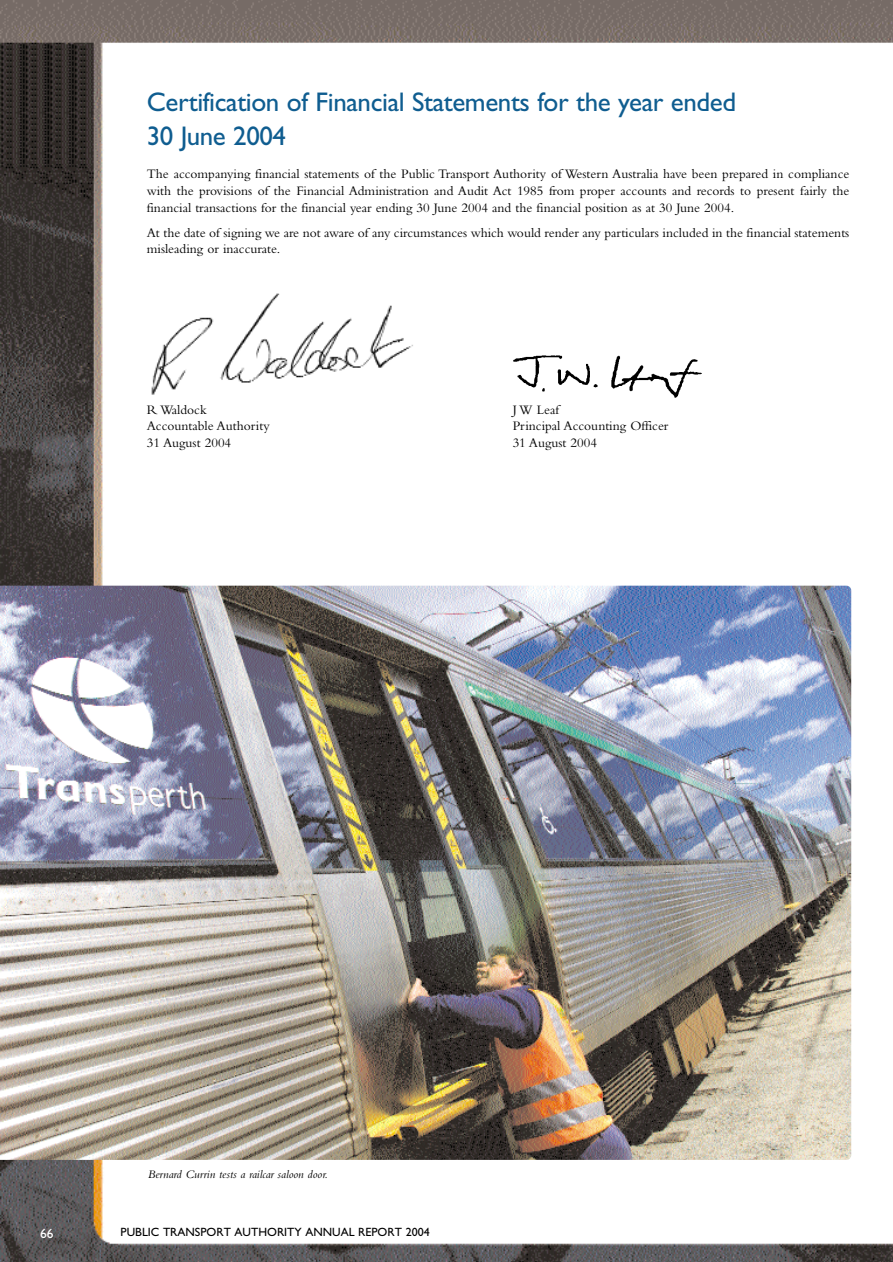
<style>
.page{position:relative;width:893px;height:1262px;background:#fff}
.page>*{position:absolute;margin:0;border:0;box-sizing:border-box;transform-origin:0 0}
.t1{font:27px/34.5px "Gill Sans";letter-spacing:-.015em;color:#0f5d90}
.t2{font:13.5px/16.5px "Bembo";color:#000;text-align:justify}
.t3{font:13.5px "Gill Sans";color:#fff}
.t4{font:500 12px "Gill Sans";color:#000}
.t5{font:italic 12px "Bembo";color:#000}
</style>
<div class="page">
<img style="left:0;top:0;width:881px;height:1261px">
<img style="left:881px;top:0;width:11px;height:1261px">
<img style="left:0;top:585px;width:851px;height:574px">
<img style="left:148px;top:291px;width:266px;height:104px">
<img style="left:511px;top:341px;width:195px;height:62px">
<h1 class="t1" style="left:147px;top:87px;width:591px">Certification of Financial Statements for the year ended<br>30 June 2004</h1>
<p class="t2" style="left:147px;top:167px;width:704px">The accompanying financial statements of the Public Transport Authority of Western Australia have been prepared in compliance with the provisions of the Financial Administration and Audit Act 1985 from proper accounts and records to present fairly the financial transactions for the financial year ending 30 June 2004 and the financial position as at 30 June 2004.</p>
<p class="t2" style="left:147px;top:225px;width:704px">At the date of signing we are not aware of any circumstances which would render any particulars included in the financial statements misleading or inaccurate.</p>
<p class="t2" style="left:147px;top:402px;width:61px">R Waldock</p>
<p class="t2" style="left:512px;top:402px;width:48px">J W Leaf</p>
<p class="t2" style="left:147px;top:419px;width:124px">Accountable Authority</p>
<p class="t2" style="left:512px;top:419px;width:157px">Principal Accounting Officer</p>
<p class="t2" style="left:147px;top:435px;width:86px">31 August 2004</p>
<p class="t2" style="left:512px;top:435px;width:86px">31 August 2004</p>
<p class="t3" style="left:40px;top:1228px;width:15px">66</p>
<p class="t5" style="left:148px;top:1169px;width:181px">Bernard Currin tests a railcar saloon door.</p>
<p class="t4" style="left:121px;top:1227px;width:310px">PUBLIC TRANSPORT AUTHORITY ANNUAL REPORT 2004</p>
</div>
